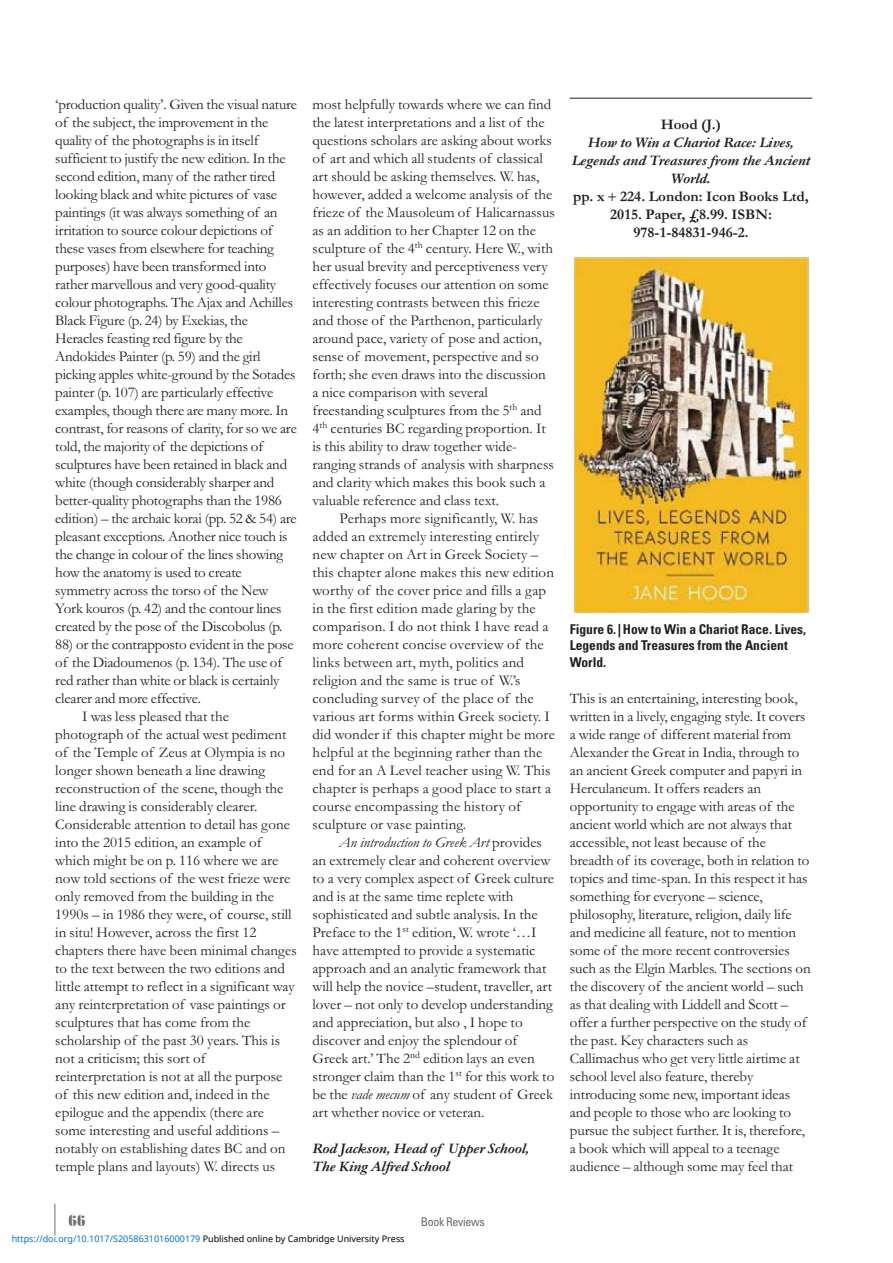
<style>
.page{position:relative;width:893px;height:1263px;background:#fff}
.page>*{position:absolute;margin:0;border:0;box-sizing:border-box;transform-origin:0 0}
.T{font:15px/18px "Garamond";color:#231f20}
.T1{font:15px/18px "Garamond";letter-spacing:-.005em;color:#231f20}
.BR2{font:700 15px/18px "Garamond";color:#231f20;text-align:center}
.BRCA{font:italic 700 15px/18px "Garamond";color:#231f20}
.Folio{font:15px "Onyx MT Std";color:#6c6d70;scale:2 1}
.t1{font:700 condensed 13.5px/16.5px "Univers LT Std";color:#231f20}
.RRH{font:condensed 12px "Univers LT Std";letter-spacing:-.03em;color:#6c6d70}
.t2{font:9px "Noto Sans";color:#0172cf}
.s1{font-style:italic}
.s2{color:#000}
</style>
<div class="page">
<hr style="left:55px;top:1204px;width:1px;height:31px;background:#6c6d70">
<hr style="left:570px;top:98px;width:242px;height:1px;background:#231f20">
<img style="left:574px;top:258px;width:234px;height:355px">
<p class="T" style="left:55px;top:95px;width:243px">‘production quality’. Given the visual nature of the subject, the improvement in the quality of the photographs is in itself sufficient to justify the new edition. In the second edition, many of the rather tired looking black and white pictures of vase paintings (it was always something of an irritation to source colour depictions of these vases from elsewhere for teaching purposes) have been transformed into rather marvellous and very good-quality colour photographs. The Ajax and Achilles Black Figure (p. 24) by Exekias, the Heracles feasting red figure by the Andokides Painter (p. 59) and the girl picking apples white-ground by the Sotades painter (p. 107) are particularly effective examples, though there are many more. In contrast, for reasons of clarity, for so we are told, the majority of the depictions of sculptures have been retained in black and white (though considerably sharper and better-quality photographs than the 1986 edition) – the archaic korai (pp. 52 &amp; 54) are pleasant exceptions. Another nice touch is the change in colour of the lines showing how the anatomy is used to create symmetry across the torso of the New York kouros (p. 42) and the contour lines created by the pose of the Discobolus (p.</p>
<p class="T" style="left:55px;top:635px;width:240px">88) or the contrapposto evident in the pose of the Diadoumenos (p. 134). The use of red rather than white or black is certainly clearer and more effective.</p>
<p class="T" style="left:55px;top:707px;width:243px;text-indent:27px">I was less pleased that the photograph of the actual west pediment of the Temple of Zeus at Olympia is no longer shown beneath a line drawing reconstruction of the scene, though the line drawing is considerably clearer.<br>Considerable attention to detail has gone into the 2015 edition, an example of which might be on p. 116 where we are now told sections of the west frieze were only removed from the building in the 1990s – in 1986 they were, of course, still in situ! However, across the first 12 chapters there have been minimal changes to the text between the two editions and little attempt to reflect in a significant way any reinterpretation of vase paintings or sculptures that has come from the scholarship of the past 30 years. This is not a criticism; this sort of reinterpretation is not at all the purpose of this new edition and, indeed in the epilogue and the appendix (there are some interesting and useful additions – notably on establishing dates BC and on temple plans and layouts) W. directs us</p>
<p class="T" style="left:313px;top:95px;width:244px">most helpfully towards where we can find the latest interpretations and a list of the questions scholars are asking about works of art and which all students of classical art should be asking themselves. W. has, however, added a welcome analysis of the frieze of the Mausoleum of Halicarnassus as an addition to her Chapter 12 on the sculpture of the 4<sup>th</sup> century. Here W., with her usual brevity and perceptiveness very effectively focuses our attention on some interesting contrasts between this frieze and those of the Parthenon, particularly around pace, variety of pose and action, sense of movement, perspective and so forth; she even draws into the discussion a nice comparison with several freestanding sculptures from the 5<sup>th</sup> and 4<sup>th</sup> centuries BC regarding proportion. It is this ability to draw together wide&shy;ranging strands of analysis with sharpness and clarity which makes this book such a valuable reference and class text.</p>
<p class="T" style="left:313px;top:509px;width:244px;text-indent:27px">Perhaps more significantly, W. has added an extremely interesting entirely new chapter on Art in Greek Society – this chapter alone makes this new edition worthy of the cover price and fills a gap in the first edition made glaring by the comparison. I do not think I have read a more coherent concise overview of the links between art, myth, politics and religion and the same is true of W.’s concluding survey of the place of the various art forms within Greek society. I did wonder if this chapter might be more helpful at the beginning rather than the end for an A Level teacher using W. This chapter is perhaps a good place to start a course encompassing the history of sculpture or vase painting.</p>
<p class="T" style="left:313px;top:833px;width:243px;text-indent:27px"><span class="s1">An introduction to Greek Art</span> provides an extremely clear and coherent overview to a very complex aspect of Greek culture and is at the same time replete with sophisticated and subtle analysis. In the Preface to the 1<sup>st</sup> edition, W. wrote ‘…I have attempted to provide a systematic approach and an analytic framework that will help the novice –student, traveller, art lover – not only to develop understanding and appreciation, but also , I hope to discover and enjoy the splendour of Greek art.’ The 2<sup>nd</sup> edition lays an even stronger claim than the 1<sup>st</sup> for this work to be the <span class="s1">vade mecum</span> of any student of Greek art whether novice or veteran.</p>
<p class="BRCA" style="left:313px;top:1139px;width:218px">Rod Jackson, Head of Upper School,<br>The King Alfred School</p>
<p class="BR2" style="left:572px;top:115px;width:240px">Hood (J.)<br><span class="s1">How to Win a Chariot Race: Lives,<br>Legends and Treasures from the Ancient<br>World.<br></span>pp. x 224. London: Icon Books Ltd,<br>2015. Paper, £8.99. ISBN:<br>978-1-84831-946-2.</p>
<p class="t1" style="left:570px;top:621px;width:238px">Figure 6.|How to Win a Chariot Race. Lives,<br>Legends and Treasures from the Ancient<br>World.</p>
<p class="T1" style="left:570px;top:689px;width:242px">This is an entertaining, interesting book, written in a lively, engaging style. It covers a wide range of different material from Alexander the Great in India, through to an ancient Greek computer and papyri in Herculaneum. It offers readers an opportunity to engage with areas of the ancient world which are not always that accessible, not least because of the breadth of its coverage, both in relation to topics and time-span. In this respect it has something for everyone – science, philosophy, literature, religion, daily life and medicine all feature, not to mention some of the more recent controversies such as the Elgin Marbles. The sections on the discovery of the ancient world – such as that dealing with Liddell and Scott – offer a further perspective on the study of the past. Key characters such as Callimachus who get very little airtime at school level also feature, thereby introducing some new, important ideas and people to those who are looking to pursue the subject further. It is, therefore, a book which will appeal to a teenage audience – although some may feel that</p>
<p class="Folio" style="left:68px;top:1212px;width:10px">66</p>
<p class="RRH" style="left:421px;top:1214px;width:65px">Book Reviews</p>
<p class="t2" style="left:12px;top:1232px;width:394px">https://doi.org/10.1017/S2058631016000179 <span class="s2">Published online by Cambridge University Press</span></p>
</div>
